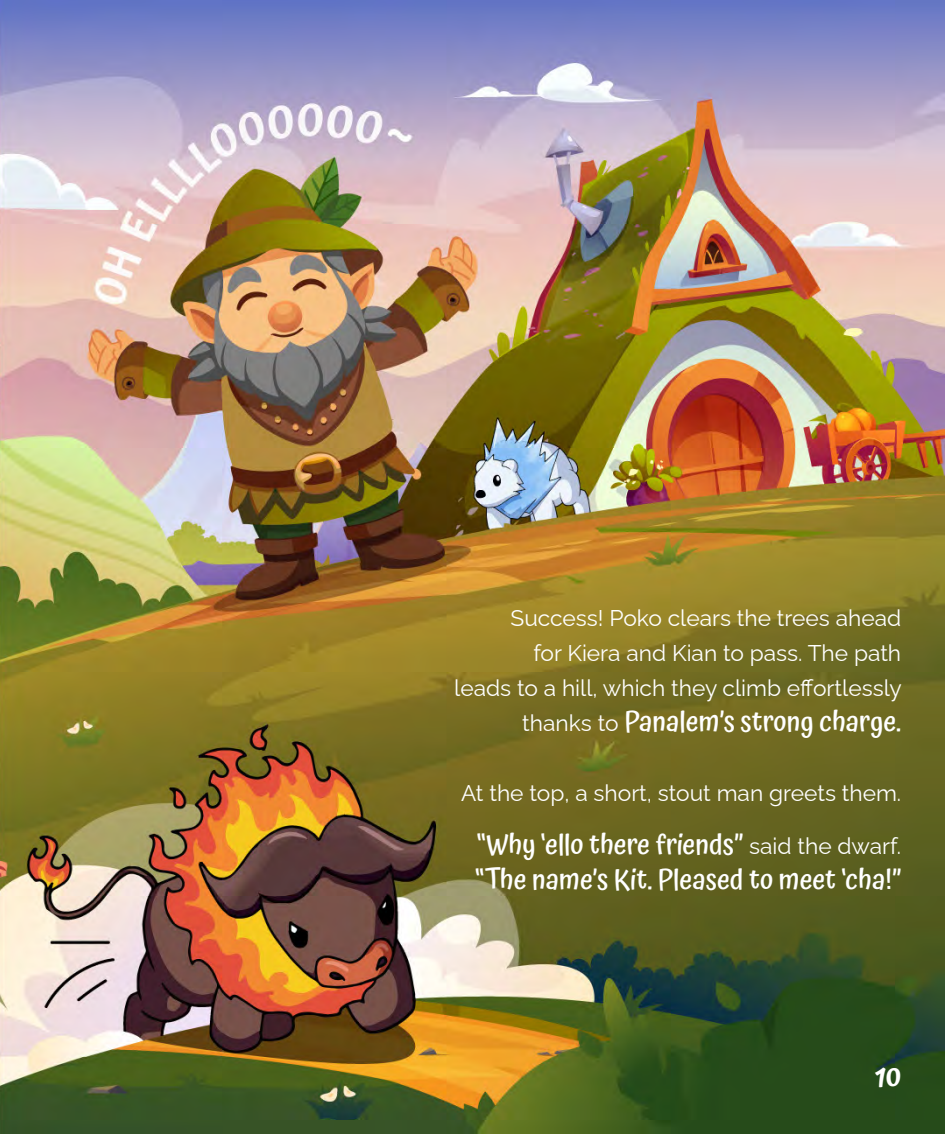
<style>
.page{position:relative;width:945px;height:1134px;background:#fff}
.page>*{position:absolute;margin:0;border:0;box-sizing:border-box;transform-origin:0 0}
.t1{font:500 28px/35px "Atma";color:#fff}
.t2{font:600 26.25px "Atma";color:#fff}
.t3{font:100 22.75px/35px "Raleway";color:#fff;text-align:right}
.s1{font-family:"Raleway";font-weight:100;font-size:22.75px}
</style>
<div class="page">
<img style="left:0;top:0;width:944px;height:1133px">
<p class="t3" style="left:454px;top:598px;width:449px">Success! Poko clears the trees ahead<br>for Kiera and Kian to pass. The path<br>leads to a hill, which they climb effortlessly</p>
<p class="t1" style="left:522px;top:706px;width:380px"><span class="s1">thanks to</span> Panalem’s strong charge.</p>
<p class="t3" style="left:461px;top:773px;width:442px">At the top, a short, stout man greets them.</p>
<p class="t1" style="left:475px;top:828px;width:427px">“Why ‘ello there friends” <span class="s1">said the dwarf. </span>“The name’s Kit. Pleased to meet ‘cha!”</p>
<p class="t2" style="left:875px;top:1058px;width:28px">10</p>
</div>
